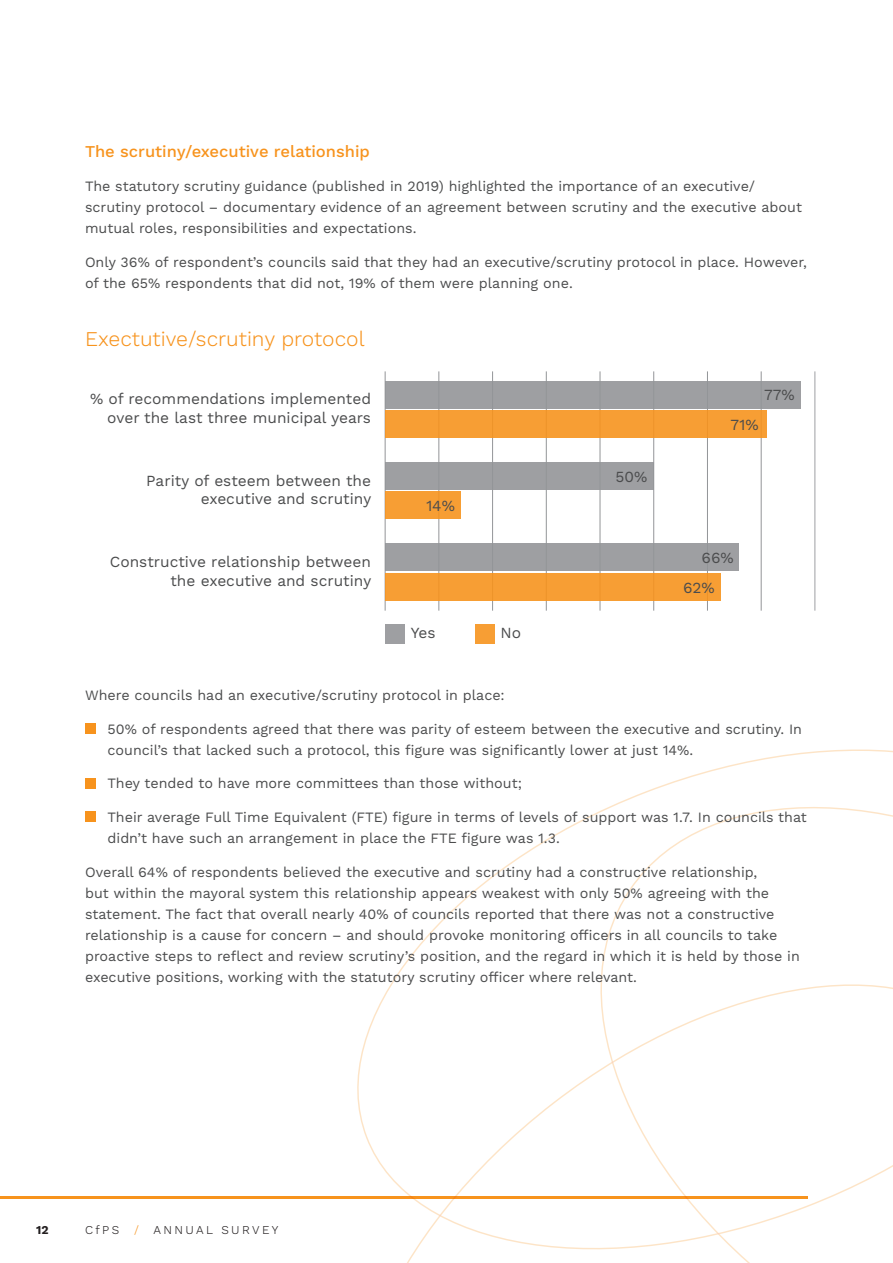
<style>
.page{position:relative;width:893px;height:1263px;background:#fff}
.page>*{position:absolute;margin:0;border:0;box-sizing:border-box;transform-origin:0 0}
.t1{font:300 21px "Work Sans";color:#f7931d}
.t2{font:500 16.5px "Work Sans";color:#f7931d}
.t3{font:15.45px/18.5px "Work Sans";color:#4b4c4d;text-align:right}
.t4{font:14.25px/21px "Work Sans";color:#4b4c4d}
.t5{font:300 12px "Work Sans";letter-spacing:.2em;color:#231f20}
.t6{font:700 12px "Work Sans";color:#231f20}
.s1{color:#f7931d}
</style>
<div class="page">
<hr style="left:0;top:1196px;width:808px;height:3px;background:#f7931d">
<svg style="left:357px;top:749px;width:536px;height:500px"></svg>
<div style="left:85px;top:723px;width:10px;height:10px;background:#f7931d"></div>
<div style="left:85px;top:778px;width:10px;height:10px;background:#f7931d"></div>
<div style="left:85px;top:812px;width:10px;height:10px;background:#f7931d"></div>
<hr style="left:438px;top:371px;width:1px;height:240px;background:#939598">
<hr style="left:492px;top:371px;width:1px;height:240px;background:#939598">
<hr style="left:546px;top:371px;width:1px;height:240px;background:#939598">
<hr style="left:599px;top:371px;width:1px;height:240px;background:#939598">
<hr style="left:653px;top:371px;width:1px;height:240px;background:#939598">
<hr style="left:707px;top:371px;width:1px;height:240px;background:#939598">
<hr style="left:761px;top:371px;width:1px;height:240px;background:#939598">
<hr style="left:385px;top:371px;width:1px;height:240px;background:#939598">
<div style="left:385px;top:381px;width:415px;height:27px;background:#9e9fa2"></div>
<div style="left:385px;top:410px;width:382px;height:27px;background:#f79e34"></div>
<div style="left:385px;top:462px;width:269px;height:28px;background:#9e9fa2"></div>
<div style="left:385px;top:492px;width:76px;height:27px;background:#f79e34"></div>
<div style="left:385px;top:544px;width:354px;height:27px;background:#9e9fa2"></div>
<div style="left:385px;top:573px;width:336px;height:27px;background:#f79e34"></div>
<div style="left:385px;top:625px;width:19px;height:19px;background:#9e9fa2"></div>
<div style="left:475px;top:625px;width:19px;height:19px;background:#f79e34"></div>
<hr style="left:814px;top:371px;width:1px;height:240px;background:#939598">
<p class="t2" style="left:85px;top:142px;width:286px">The scrutiny/executive relationship</p>
<p class="t4" style="left:85px;top:176px;width:718px">The statutory scrutiny guidance (published in 2019) highlighted the importance of an executive/ scrutiny protocol – documentary evidence of an agreement between scrutiny and the executive about mutual roles, responsibilities and expectations.</p>
<p class="t4" style="left:85px;top:252px;width:723px">Only 36% of respondent’s councils said that they had an executive/scrutiny protocol in place. However, of the 65% respondents that did not, 19% of them were planning one.</p>
<p class="t1" style="left:85px;top:326px;width:281px">Exectutive/scrutiny protocol</p>
<p class="t3" style="left:90px;top:390px;width:282px">% of recommendations implemented over the last three municipal years</p>
<p class="t3" style="left:146px;top:472px;width:227px">Parity of esteem between the executive and scrutiny</p>
<p class="t3" style="left:615px;top:468px;width:33px">50%</p>
<p class="t3" style="left:426px;top:497px;width:30px">14%</p>
<p class="t3" style="left:764px;top:386px;width:32px">77%</p>
<p class="t3" style="left:731px;top:416px;width:30px">71%</p>
<p class="t3" style="left:110px;top:553px;width:263px">Constructive relationship between the executive and scrutiny</p>
<p class="t3" style="left:683px;top:544px;width:52px;line-height:29.2px;text-align:left;text-indent:19px">66%<br>62%</p>
<p class="t3" style="left:411px;top:625px;width:26px">Yes</p>
<p class="t3" style="left:501px;top:625px;width:22px">No</p>
<p class="t4" style="left:85px;top:685px;width:421px">Where councils had an executive/scrutiny protocol in place:</p>
<p class="t4" style="left:108px;top:719px;width:696px">50% of respondents agreed that there was parity of esteem between the executive and scrutiny. In council’s that lacked such a protocol, this figure was significantly lower at just 14%.</p>
<p class="t4" style="left:108px;top:773px;width:416px">They tended to have more committees than those without;</p>
<p class="t4" style="left:108px;top:807px;width:701px">Their average Full Time Equivalent (FTE) figure in terms of levels of support was 1.7. In councils that didn’t have such an arrangement in place the FTE figure was 1.3.</p>
<p class="t4" style="left:85px;top:862px;width:716px">Overall 64% of respondents believed the executive and scrutiny had a constructive relationship,<br>but within the mayoral system this relationship appears weakest with only 50% agreeing with the statement. The fact that overall nearly 40% of councils reported that there was not a constructive relationship is a cause for concern – and should provoke monitoring officers in all councils to take proactive steps to reflect and review scrutiny’s position, and the regard in which it is held by those in executive positions, working with the statutory scrutiny officer where relevant.</p>
<p class="t6" style="left:36px;top:1223px;width:14px">12</p>
<p class="t5" style="left:85px;top:1223px;width:195px">CfPS <span class="s1">/</span> ANNUAL SURVEY</p>
</div>
